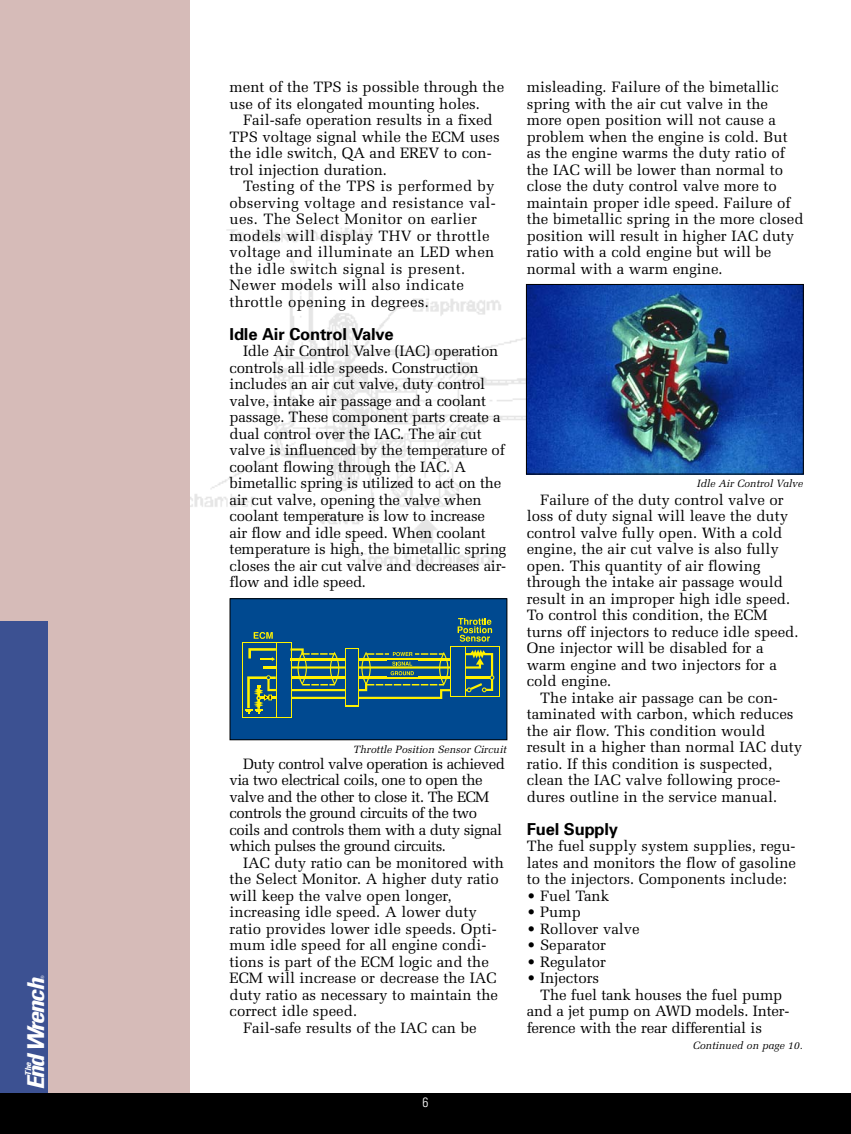
<style>
.page{position:relative;width:851px;height:1134px;background:#fff}
.page>*{position:absolute;margin:0;border:0;box-sizing:border-box;transform-origin:0 0}
.t1{font:italic 700 condensed 23.25px "Univers";color:#fff;scale:1.1 1}
.t2{font:700 16.5px "Univers";letter-spacing:-.01em;color:#000}
.t3{font:15px/16.5px "Melior";color:#000}
.t4{font:15px/16.5px "Melior";letter-spacing:.02em;color:#000}
.t5{font:15px/16.5px "Melior";letter-spacing:-.035em;color:#000}
.t6{font:300 condensed 13.5px "Univers";color:#fff}
.t7{font:italic 10.5px "Melior";color:#000}
.t8{font:italic 700 condensed 8.25px "Univers";color:#fff;scale:1.1 1}
.t9{font:condensed 4.5px "Univers";color:#fff}
</style>
<div class="page">
<img style="left:189px;top:222px;width:489px;height:350px">
<div style="left:0;top:0;width:189px;height:1107px;background:#d6bbb8"></div>
<div style="left:0;top:621px;width:47px;height:486px;background:#3c5192"></div>
<div style="left:0;top:1093px;width:850px;height:41px;background:#000"></div>
<img style="left:528px;top:286px;width:273px;height:186px">
<div style="left:526px;top:284px;width:277px;height:190px;border:1px solid #000"></div>
<div style="left:232px;top:600px;width:273px;height:138px;background:#004990"></div>
<svg style="left:242px;top:642px;width:34px;height:75px"></svg>
<div style="left:243px;top:643px;width:33px;height:73px;background:#004990"></div>
<svg style="left:276px;top:642px;width:15px;height:75px"></svg>
<div style="left:277px;top:643px;width:13px;height:73px;background:#004990"></div>
<svg style="left:466px;top:646px;width:33px;height:51px"></svg>
<div style="left:466px;top:647px;width:32px;height:49px;background:#004990"></div>
<div style="left:345px;top:648px;width:14px;height:58px;background:#fff200"></div>
<div style="left:346px;top:649px;width:12px;height:56px;background:#004990"></div>
<svg style="left:248px;top:648px;width:28px;height:21px"></svg>
<svg style="left:245px;top:675px;width:31px;height:39px"></svg>
<div style="left:450px;top:646px;width:16px;height:51px;background:#004990"></div>
<svg style="left:290px;top:648px;width:204px;height:51px"></svg>
<svg style="left:254px;top:632px;width:19px;height:7px"></svg>
<svg style="left:457px;top:618px;width:35px;height:24px"></svg>
<div style="left:230px;top:598px;width:277px;height:142px;border:1px solid #000"></div>
<p class="t9" style="left:41px;top:979px;width:5px;rotate:-90deg">®</p>
<h1 class="t1" style="left:27px;top:1090px;width:103px;rotate:-90deg">End Wrench</h1>
<p class="t8" style="left:25px;top:1076px;width:15px;rotate:-90deg">The</p>
<p class="t3" style="left:230px;top:80px;width:276px">ment of the TPS is possible through the use of its elongated mounting holes.</p>
<p class="t3" style="left:230px;top:113px;width:271px;text-indent:14px">Fail-safe operation results in a fixed TPS voltage signal while the ECM uses the idle switch, QA and EREV to con&shy;trol injection duration.</p>
<p class="t4" style="left:230px;top:179px;width:268px;text-indent:14px">Testing of the TPS is performed by observing voltage and resistance val&shy;ues. The Select Monitor on earlier models will display THV or throttle voltage and illuminate an LED when the idle switch signal is present.<br>Newer models will also indicate throttle opening in degrees.</p>
<p class="t2" style="left:230px;top:328px;width:166px">Idle Air Control Valve</p>
<p class="t3" style="left:230px;top:344px;width:278px;text-indent:14px">Idle Air Control Valve (IAC) operation controls all idle speeds. Construction includes an air cut valve, duty control valve, intake air passage and a coolant passage. These component parts create a dual control over the IAC. The air cut valve is influenced by the temperature of coolant flowing through the IAC. A bimetallic spring is utilized to act on the air cut valve, opening the valve when coolant temperature is low to increase air flow and idle speed. When coolant temperature is high, the bimetallic spring closes the air cut valve and decreases air&shy;flow and idle speed.</p>
<p class="t7" style="left:353px;top:745px;width:155px">Throttle Position Sensor Circuit</p>
<p class="t5" style="left:230px;top:757px;width:277px;text-indent:14px">Duty control valve operation is achieved via two electrical coils, one to open the valve and the other to close it. The ECM controls the ground circuits of the two coils and controls them with a duty signal which pulses the ground circuits.</p>
<p class="t3" style="left:243px;top:856px;width:262px">IAC duty ratio can be monitored with</p>
<p class="t3" style="left:230px;top:872px;width:271px">the Select Monitor. A higher duty ratio</p>
<p class="t3" style="left:230px;top:889px;width:224px">will keep the valve open longer,</p>
<p class="t3" style="left:230px;top:905px;width:249px">increasing idle speed. A lower duty</p>
<p class="t3" style="left:230px;top:922px;width:268px">ratio provides lower idle speeds. Opti-</p>
<p class="t3" style="left:230px;top:938px;width:258px">mum idle speed for all engine condi-</p>
<p class="t3" style="left:230px;top:955px;width:261px">tions is part of the ECM logic and the</p>
<p class="t3" style="left:230px;top:971px;width:268px">ECM will increase or decrease the IAC</p>
<p class="t3" style="left:230px;top:988px;width:270px">duty ratio as necessary to maintain the</p>
<p class="t3" style="left:230px;top:1004px;width:129px">correct idle speed.</p>
<p class="t3" style="left:243px;top:1021px;width:235px">Fail-safe results of the IAC can be</p>
<p class="t6" style="left:422px;top:1097px;width:7px">6</p>
<p class="t3" style="left:526px;top:80px;width:278px">misleading. Failure of the bimetallic spring with the air cut valve in the more open position will not cause a problem when the engine is cold. But as the engine warms the duty ratio of the IAC will be lower than normal to close the duty control valve more to maintain proper idle speed. Failure of the bimetallic spring in the more closed position will result in higher IAC duty ratio with a cold engine but will be normal with a warm engine.</p>
<p class="t7" style="left:696px;top:479px;width:108px">Idle Air Control Valve</p>
<p class="t3" style="left:526px;top:493px;width:273px;text-indent:14px">Failure of the duty control valve or loss of duty signal will leave the duty control valve fully open. With a cold engine, the air cut valve is also fully open. This quantity of air flowing through the intake air passage would result in an improper high idle speed.<br>To control this condition, the ECM turns off injectors to reduce idle speed.<br>One injector will be disabled for a warm engine and two injectors for a cold engine.</p>
<p class="t3" style="left:526px;top:691px;width:277px;text-indent:14px">The intake air passage can be con&shy;taminated with carbon, which reduces the air flow. This condition would result in a higher than normal IAC duty ratio. If this condition is suspected, clean the IAC valve following proce&shy;dures outline in the service manual.</p>
<p class="t2" style="left:526px;top:823px;width:93px">Fuel Supply</p>
<p class="t3" style="left:526px;top:839px;width:271px;text-align:justify">The fuel supply system supplies, regu&shy;lates and monitors the flow of gasoline to the injectors. Components include:</p>
<p class="t3" style="left:526px;top:889px;width:84px">• Fuel Tank</p>
<p class="t3" style="left:526px;top:905px;width:56px">• Pump</p>
<p class="t3" style="left:526px;top:922px;width:114px">• Rollover valve</p>
<p class="t3" style="left:526px;top:938px;width:81px">• Separator</p>
<p class="t3" style="left:526px;top:955px;width:81px">• Regulator</p>
<p class="t3" style="left:526px;top:971px;width:74px">• Injectors</p>
<p class="t3" style="left:540px;top:988px;width:243px">The fuel tank houses the fuel pump</p>
<p class="t3" style="left:526px;top:1004px;width:264px">and a jet pump on AWD models. Inter-</p>
<p class="t3" style="left:526px;top:1021px;width:237px">ference with the rear differential is</p>
<p class="t7" style="left:692px;top:1041px;width:111px">Continued on page 10.</p>
</div>
